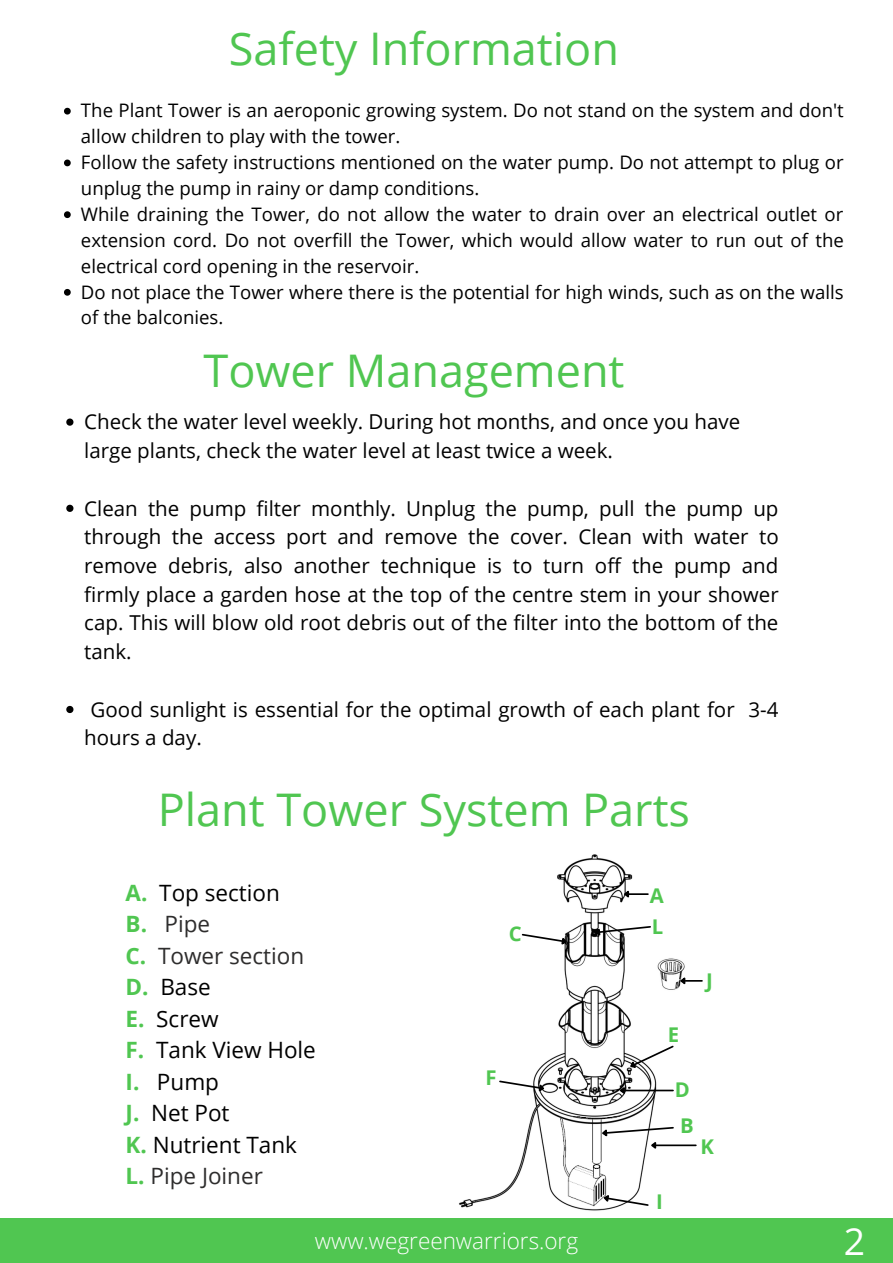
<style>
.page{position:relative;width:893px;height:1263px;background:#fff}
.page>*{position:absolute;margin:0;border:0;box-sizing:border-box;transform-origin:0 0}
.t1{font:45px "Open Sans";color:#50c651}
.t2{font:37.35px "Open Sans";color:#fff}
.t3{font:22.5px/31.5px "Open Sans";color:#000}
.t4{font:300 22.5px "Open Sans";color:#fff}
.t5{font:20.55px/28.7px "Open Sans";color:#000}
.t6{font:700 20.33px "Open Sans";color:#50c651}
.t7{font:18.6px/25.9px "Open Sans";color:#000}
.s1{font-weight:700;color:#50c651}
.s2{color:#2e2d2d}
</style>
<div class="page">
<div style="left:0;top:1218px;width:893px;height:45px;background:#50c651"></div>
<svg style="left:64px;top:108px;width:7px;height:7px"></svg>
<svg style="left:64px;top:160px;width:7px;height:6px"></svg>
<svg style="left:64px;top:211px;width:7px;height:7px"></svg>
<svg style="left:64px;top:289px;width:7px;height:7px"></svg>
<svg style="left:66px;top:418px;width:7px;height:8px"></svg>
<svg style="left:66px;top:505px;width:7px;height:7px"></svg>
<svg style="left:66px;top:706px;width:7px;height:7px"></svg>
<img style="left:459px;top:854px;width:204px;height:357px">
<svg style="left:622px;top:888px;width:26px;height:11px"></svg>
<svg style="left:626px;top:1044px;width:48px;height:28px"></svg>
<img style="left:652px;top:949px;width:33px;height:46px">
<svg style="left:678px;top:975px;width:24px;height:11px"></svg>
<hr style="left:625px;top:1090px;width:48px;height:1px;background:#000">
<svg style="left:498px;top:1079px;width:49px;height:16px"></svg>
<img style="left:554px;top:1077px;width:77px;height:131px">
<svg style="left:601px;top:1191px;width:49px;height:16px"></svg>
<hr style="left:656px;top:1144px;width:40px;height:2px;background:#000">
<svg style="left:599px;top:1126px;width:76px;height:24px"></svg>
<svg style="left:592px;top:925px;width:60px;height:13px"></svg>
<svg style="left:521px;top:933px;width:48px;height:15px"></svg>
<h1 class="t1" style="left:229px;top:17px;width:392px">Safety Information</h1>
<p class="t7" style="left:81px;top:97px;width:764px">The Plant Tower is an aeroponic growing system. Do not stand on the system and don't allow children to play with the tower.<br>Follow the safety instructions mentioned on the water pump. Do not attempt to plug or unplug the pump in rainy or damp conditions.<br>While draining the Tower, do not allow the water to drain over an electrical outlet or extension cord. Do not overfill the Tower, which would allow water to run out of the electrical cord opening in the reservoir.<br>Do not place the Tower where there is the potential for high winds, such as on the walls of the balconies.</p>
<h1 class="t1" style="left:203px;top:339px;width:422px">Tower Management</h1>
<p class="t5" style="left:84px;top:407px;width:657px">Check the water level weekly. During hot months, and once you have large plants, check the water level at least twice a week.</p>
<p class="t5" style="left:84px;top:493px;width:696px;text-align:justify">Clean the pump filter monthly. Unplug the pump, pull the pump up through the access port and remove the cover. Clean with water to remove debris, also another technique is to turn off the pump and firmly place a garden hose at the top of the centre stem in your shower cap. This will blow old root debris out of the filter into the bottom of the tank.</p>
<p class="t5" style="left:84px;top:694px;width:696px;text-indent:6px">Good sunlight is essential for the optimal growth of each plant for 3-4 hours a day.</p>
<h1 class="t1" style="left:158px;top:778px;width:534px">Plant Tower System Parts</h1>
<p class="t3" style="left:126px;top:876px;width:192px"><span class="s1">A.</span> Top section<br><span class="s1">B.</span> <span class="s2">Pipe<br></span><span class="s1">C.</span> <span class="s2">Tower section<br></span><span class="s1">D.</span> Base<br><span class="s1">E.</span> Screw<br><span class="s1">F.</span> Tank View Hole<br><span class="s1">I.</span> Pump<br><span class="s1">J.</span> Net Pot<br><span class="s1">K.</span> Nutrient Tank<br><span class="s1">L.</span> <span class="s2">Pipe Joiner</span></p>
<p class="t6" style="left:509px;top:919px;width:14px">C</p>
<p class="t6" style="left:485px;top:1063px;width:13px">F</p>
<p class="t6" style="left:650px;top:881px;width:15px">A</p>
<p class="t6" style="left:652px;top:912px;width:13px">L</p>
<p class="t6" style="left:668px;top:1020px;width:13px">E</p>
<p class="t6" style="left:706px;top:966px;width:8px">J</p>
<p class="t6" style="left:675px;top:1075px;width:17px">D</p>
<p class="t6" style="left:680px;top:1111px;width:15px">B</p>
<p class="t6" style="left:700px;top:1132px;width:15px">K</p>
<p class="t6" style="left:656px;top:1187px;width:8px">I</p>
<p class="t4" style="left:315px;top:1225px;width:265px">www.wegreenwarriors.org</p>
<h2 class="t2" style="left:844px;top:1215px;width:23px">2</h2>
</div>
